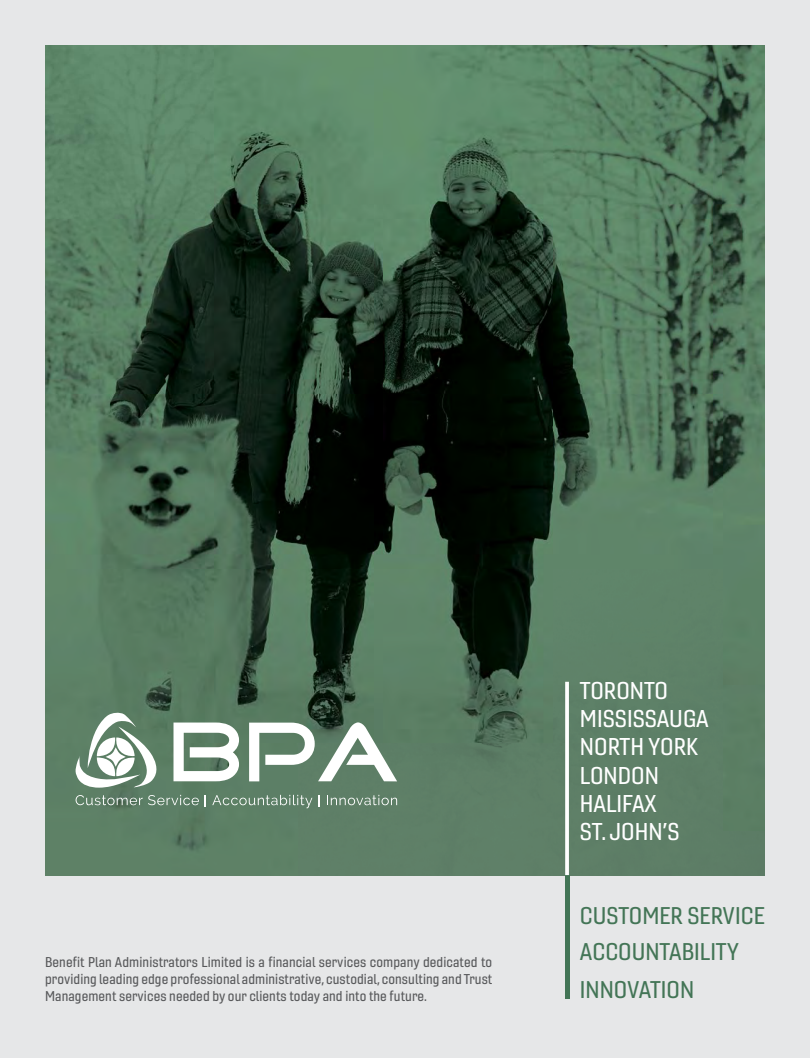
<style>
.page{position:relative;width:810px;height:1058px;background:#e6e7e8}
.page>*{position:absolute;margin:0;border:0;box-sizing:border-box;transform-origin:0 0}
.t1{font:23.62px/28.4px "Gineso Nor Med";color:#fff}
.t2{font:23.5px/36px "Gineso Nor Med";color:#437556}
.t3{font:13.75px/16.6px "Gineso Nor Med";letter-spacing:.01em;color:#58595b;text-align:justify}
</style>
<div class="page">
<img style="left:45px;top:45px;width:720px;height:830px">
<svg style="left:174px;top:722px;width:65px;height:59px;background:#bdcbc1"></svg>
<svg style="left:249px;top:722px;width:148px;height:59px;background:#99ae9f"></svg>
<svg style="left:75px;top:711px;width:84px;height:76px;background:#99ae9e"></svg>
<svg style="left:212px;top:794px;width:100px;height:14px"></svg>
<svg style="left:327px;top:794px;width:70px;height:11px"></svg>
<svg style="left:76px;top:794px;width:130px;height:13px;background:#74907c"></svg>
<svg style="left:318px;top:795px;width:2px;height:12px"></svg>
<hr style="left:565px;top:875px;width:4px;height:123px;background:#437556">
<svg style="left:565px;top:681px;width:4px;height:194px"></svg>
<p class="t3" style="left:45px;top:954px;width:449px">Benefit Plan Administrators Limited is a financial services company dedicated to providing leading edge professional administrative, custodial, consulting and Trust Management services needed by our clients today and into the future.</p>
<h1 class="t1" style="left:580px;top:676px;width:130px">TORONTO<br>MISSISSAUGA<br>NORTH YORK<br>LONDON<br>HALIFAX<br>ST. JOHN’S</h1>
<h2 class="t2" style="left:580px;top:897px;width:186px">CUSTOMER SERVICE<br>ACCOUNTABILITY</h2>
<h2 class="t2" style="left:580px;top:971px;width:116px">INNOVATION</h2>
</div>
